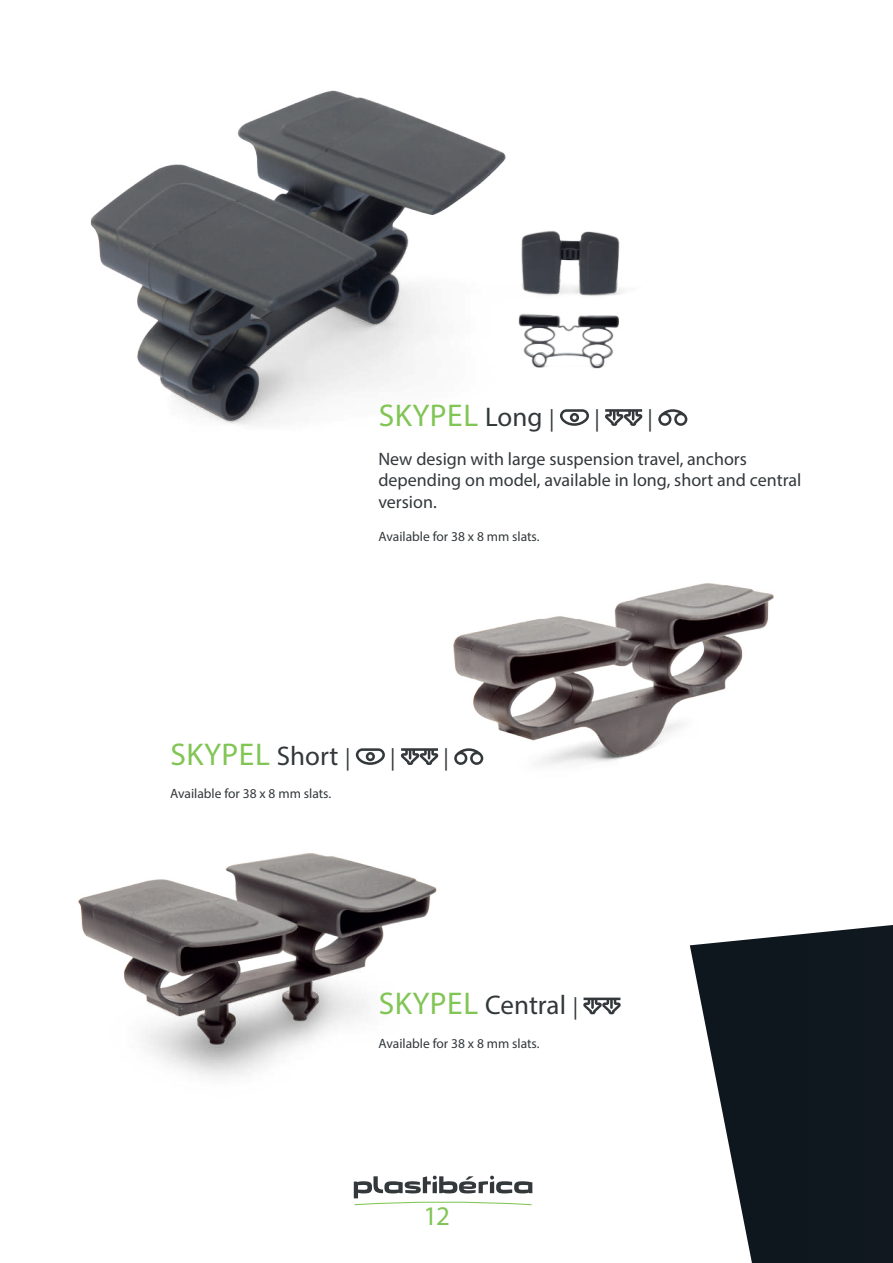
<style>
.page{position:relative;width:893px;height:1263px;background:#fff}
.page>*{position:absolute;margin:0;border:0;box-sizing:border-box;transform-origin:0 0}
.t1{font:31.5px "Myriad Pro";letter-spacing:.02em;color:#81c555}
.t2{font:27px "Myriad Pro";color:#33383b}
.t3{font:27px "Myriad Pro";color:#81c555}
.t4{font:22.5px "Myriad Pro";color:#33383b}
.t5{font:18px/21.6px "Myriad Pro";color:#33383b}
.t6{font:13.5px "Myriad Pro";color:#33383b}
.s1{font-size:27px;color:#33383b}
.s2{font-size:22.5px;color:#33383b}
.s3{font-size:31.5px;color:#81c555}
.s4{font-size:22.5px}
</style>
<div class="page">
<svg style="left:690px;top:925px;width:203px;height:338px"></svg>
<img style="left:78px;top:857px;width:359px;height:220px">
<img style="left:280px;top:583px;width:494px;height:295px">
<img style="left:90px;top:90px;width:598px;height:335px">
<svg style="left:560px;top:409px;width:29px;height:17px"></svg>
<svg style="left:605px;top:409px;width:38px;height:17px"></svg>
<svg style="left:658px;top:409px;width:29px;height:17px"></svg>
<svg style="left:356px;top:748px;width:29px;height:17px"></svg>
<svg style="left:401px;top:748px;width:37px;height:17px"></svg>
<svg style="left:454px;top:748px;width:29px;height:17px"></svg>
<svg style="left:583px;top:997px;width:38px;height:17px"></svg>
<img style="left:491px;top:319px;width:159px;height:72px">
<img style="left:476px;top:198px;width:184px;height:121px">
<svg style="left:354px;top:1176px;width:178px;height:29px"></svg>
<h1 class="t1" style="left:379px;top:396px;width:177px">SKYPEL <span class="s1">Long</span> <span class="s2">|</span></h1>
<p class="t4" style="left:594px;top:405px;width:7px">|</p>
<p class="t4" style="left:648px;top:405px;width:7px">|</p>
<p class="t5" style="left:378px;top:447px;width:425px">New design with large suspension travel, anchors depending on model, available in long, short and central version.</p>
<p class="t6" style="left:378px;top:528px;width:163px">Available for 38 x 8 mm slats.</p>
<h1 class="t1" style="left:170px;top:735px;width:182px">SKYPEL <span class="s1">Short</span> <span class="s2">|</span></h1>
<p class="t4" style="left:390px;top:744px;width:7px">|</p>
<p class="t4" style="left:443px;top:744px;width:7px">|</p>
<p class="t6" style="left:170px;top:785px;width:163px">Available for 38 x 8 mm slats.</p>
<h2 class="t2" style="left:379px;top:989px;width:201px"><span class="s3">SKYPEL</span> Central <span class="s4">|</span></h2>
<p class="t6" style="left:378px;top:1035px;width:163px">Available for 38 x 8 mm slats.</p>
<h2 class="t3" style="left:423px;top:1199px;width:28px">12</h2>
</div>
